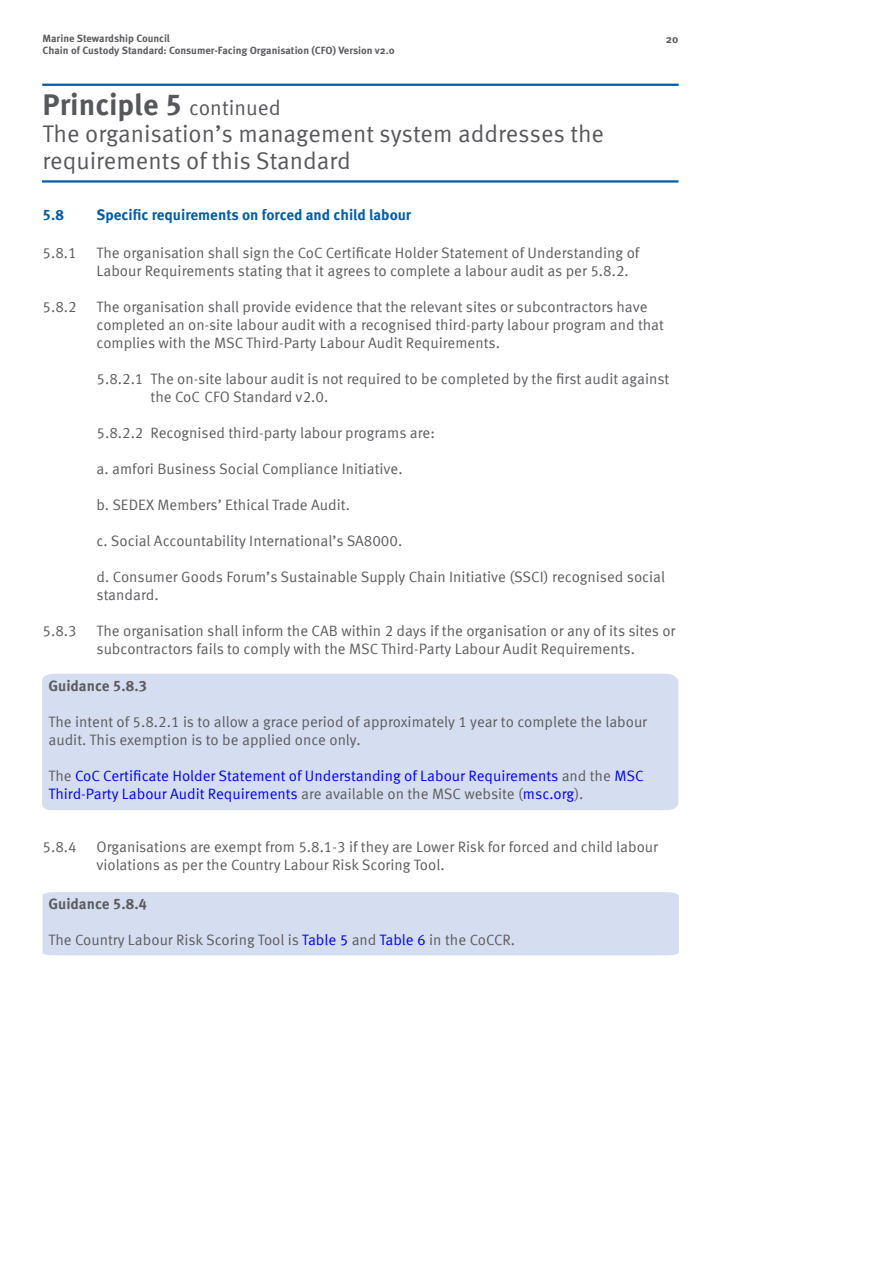
<style>
.page{position:relative;width:893px;height:1263px;background:#fff}
.page>*{position:absolute;margin:0;border:0;box-sizing:border-box;transform-origin:0 0}
.t1{font:700 30px "Meta Offc Pro";color:#57585b}
.t2{font:24px/27px "Meta Offc Pro Norm";color:#57585b}
.t3{font:15px/18px "Meta Offc Pro Norm";color:#5c5b5f}
.t4{font:15px/18px "Meta Offc Pro Norm";color:#00f}
.t5{font:700 15px "Meta Offc Pro";color:#005ca7}
.t6{font:700 15px "Meta Offc Pro";color:#5c5b5f}
.t7{font:700 11.25px "Meta Pro";color:#5c5b5f}
.t8{font:700 10.5px "Meta Pro";color:#5c5b5f}
.s1{font-family:"Meta Offc Pro Norm";font-weight:400;font-size:21px}
.s2{color:#5c5b5f}
.s3{color:#00f}
</style>
<div class="page">
<hr style="left:42px;top:180px;width:636px;height:3px;background:#005ca7">
<hr style="left:42px;top:84px;width:637px;height:2px;background:#005ca7">
<div style="left:42px;top:674px;width:636px;height:136px;background:#d5def0"></div>
<div style="left:43px;top:892px;width:636px;height:63px;background:#d5def0"></div>
<p class="t8" style="left:43px;top:32px;width:129px">Marine Stewardship Council</p>
<p class="t7" style="left:666px;top:31px;width:14px">20</p>
<p class="t8" style="left:43px;top:44px;width:354px">Chain of Custody Standard: Consumer-Facing Organisation (CFO) Version v2.0</p>
<h1 class="t1" style="left:43px;top:81px;width:240px">Principle 5 <span class="s1">continued</span></h1>
<h2 class="t2" style="left:43px;top:118px;width:563px">The organisation’s management system addresses the requirements of this Standard</h2>
<p class="t5" style="left:43px;top:203px;width:23px">5.8</p>
<p class="t5" style="left:97px;top:203px;width:316px">Specific requirements on forced and child labour</p>
<p class="t3" style="left:43px;top:243px;width:36px">5.8.1</p>
<p class="t3" style="left:97px;top:243px;width:544px">The organisation shall sign the CoC Certificate Holder Statement of Understanding of<br>Labour Requirements stating that it agrees to complete a labour audit as per 5.8.2.</p>
<p class="t3" style="left:43px;top:297px;width:36px">5.8.2</p>
<p class="t3" style="left:97px;top:297px;width:569px">The organisation shall provide evidence that the relevant sites or subcontractors have completed an on-site labour audit with a recognised third-party labour program and that complies with the MSC Third-Party Labour Audit Requirements.</p>
<p class="t3" style="left:151px;top:369px;width:520px;text-indent:-54px">5.8.2.1 The on-site labour audit is not required to be completed by the first audit against the CoC CFO Standard v2.0.</p>
<p class="t3" style="left:97px;top:423px;width:340px">5.8.2.2 Recognised third-party labour programs are:</p>
<p class="t3" style="left:97px;top:459px;width:308px">a. amfori Business Social Compliance Initiative.</p>
<p class="t3" style="left:97px;top:495px;width:255px">b. SEDEX Members’ Ethical Trade Audit.</p>
<p class="t3" style="left:97px;top:531px;width:307px">c. Social Accountability International’s SA8000.</p>
<p class="t3" style="left:97px;top:567px;width:570px">d. Consumer Goods Forum’s Sustainable Supply Chain Initiative (SSCI) recognised social standard.</p>
<p class="t3" style="left:43px;top:621px;width:36px">5.8.3</p>
<p class="t3" style="left:97px;top:621px;width:580px">The organisation shall inform the CAB within 2 days if the organisation or any of its sites or subcontractors fails to comply with the MSC Third-Party Labour Audit Requirements.</p>
<p class="t6" style="left:48px;top:674px;width:100px">Guidance 5.8.3</p>
<p class="t3" style="left:48px;top:712px;width:600px">The intent of 5.8.2.1 is to allow a grace period of approximately 1 year to complete the labour audit. This exemption is to be applied once only.</p>
<p class="t4" style="left:48px;top:766px;width:597px"><span class="s2">The</span> CoC Certificate Holder Statement of Understanding of Labour Requirements <span class="s2">and the</span> MSC<br>Third-Party Labour Audit Requirements <span class="s2">are available on the MSC website (</span>msc.org<span class="s2">).</span></p>
<p class="t3" style="left:43px;top:837px;width:36px">5.8.4</p>
<p class="t3" style="left:97px;top:837px;width:563px">Organisations are exempt from 5.8.1-3 if they are Lower Risk for forced and child labour violations as per the Country Labour Risk Scoring Tool.</p>
<p class="t6" style="left:48px;top:892px;width:100px">Guidance 5.8.4</p>
<p class="t3" style="left:48px;top:929px;width:468px">The Country Labour Risk Scoring Tool is <span class="s3">Table 5</span> and <span class="s3">Table 6</span> in the CoCCR.</p>
</div>
